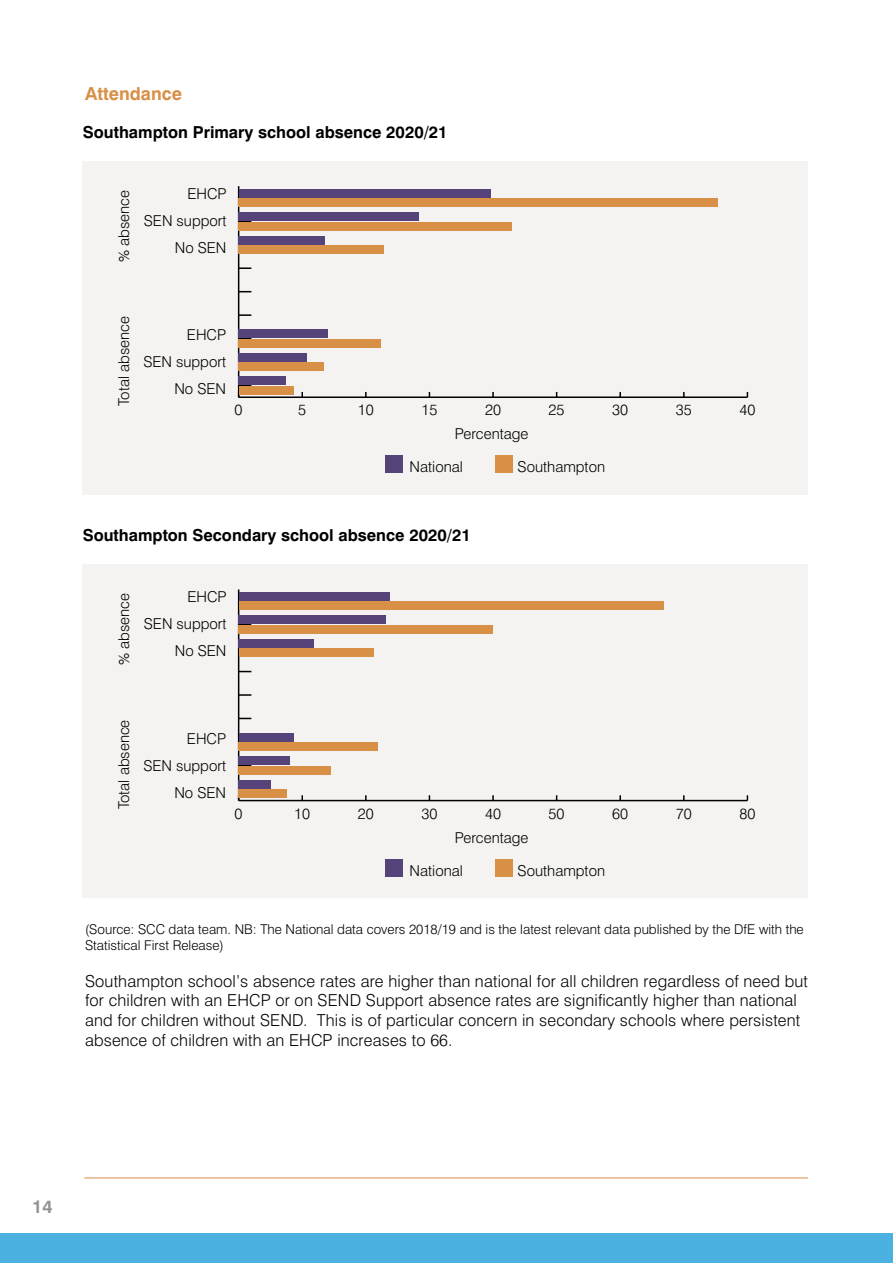
<style>
.page{position:relative;width:893px;height:1263px;background:#fff}
.page>*{position:absolute;margin:0;border:0;box-sizing:border-box;transform-origin:0 0}
.t1{font:700 18px "Swiss 721 BT";color:#d89047}
.t2{font:700 18px "Swiss 721 BT";color:#939393}
.t3{font:300 16.5px/19.8px "Swiss 721 BT";letter-spacing:.01em;color:#000}
.t4{font:700 16.5px "Swiss 721 BT";color:#000}
.t5{font:300 15px/27px "Swiss 721 BT";color:#000;text-align:right}
.t6{font:300 13.5px/16.2px "Swiss 721 BT";color:#000}
</style>
<div class="page">
<div style="left:0;top:1233px;width:893px;height:30px;background:#4bb1e0"></div>
<hr style="left:84px;top:1177px;width:724px;height:1px;background:#d89047">
<div style="left:83px;top:161px;width:725px;height:333px;background:#f4f3f1"></div>
<div style="left:495px;top:456px;width:18px;height:17px;background:#d89047"></div>
<div style="left:385px;top:456px;width:18px;height:17px;background:#55437a"></div>
<hr style="left:239px;top:396px;width:508px;height:2px;background:#000">
<hr style="left:238px;top:186px;width:1px;height:211px;background:#000">
<svg style="left:239px;top:385px;width:12px;height:1px"></svg>
<svg style="left:239px;top:338px;width:12px;height:1px"></svg>
<svg style="left:239px;top:314px;width:12px;height:2px"></svg>
<svg style="left:239px;top:291px;width:12px;height:1px"></svg>
<svg style="left:239px;top:267px;width:12px;height:2px"></svg>
<svg style="left:239px;top:244px;width:12px;height:1px"></svg>
<svg style="left:239px;top:221px;width:12px;height:1px"></svg>
<svg style="left:239px;top:197px;width:12px;height:1px"></svg>
<div style="left:239px;top:198px;width:479px;height:9px;background:#d89047"></div>
<div style="left:239px;top:222px;width:273px;height:8px;background:#d89047"></div>
<div style="left:239px;top:245px;width:145px;height:9px;background:#d89047"></div>
<div style="left:239px;top:339px;width:142px;height:8px;background:#d89047"></div>
<div style="left:239px;top:362px;width:85px;height:9px;background:#d89047"></div>
<div style="left:239px;top:386px;width:54px;height:8px;background:#d89047"></div>
<div style="left:239px;top:189px;width:251px;height:8px;background:#55437a"></div>
<div style="left:239px;top:212px;width:180px;height:9px;background:#55437a"></div>
<div style="left:239px;top:236px;width:86px;height:8px;background:#55437a"></div>
<div style="left:239px;top:330px;width:89px;height:8px;background:#55437a"></div>
<div style="left:239px;top:353px;width:68px;height:9px;background:#55437a"></div>
<div style="left:239px;top:377px;width:47px;height:8px;background:#55437a"></div>
<div style="left:83px;top:564px;width:725px;height:334px;background:#f4f3f1"></div>
<div style="left:495px;top:859px;width:18px;height:17px;background:#d89047"></div>
<div style="left:385px;top:859px;width:18px;height:17px;background:#55437a"></div>
<hr style="left:239px;top:800px;width:508px;height:1px;background:#000">
<hr style="left:238px;top:589px;width:1px;height:211px;background:#000">
<svg style="left:239px;top:788px;width:12px;height:1px"></svg>
<svg style="left:239px;top:765px;width:12px;height:1px"></svg>
<svg style="left:239px;top:741px;width:12px;height:1px"></svg>
<svg style="left:239px;top:718px;width:12px;height:1px"></svg>
<svg style="left:239px;top:694px;width:12px;height:2px"></svg>
<svg style="left:239px;top:671px;width:12px;height:1px"></svg>
<svg style="left:239px;top:624px;width:12px;height:1px"></svg>
<svg style="left:239px;top:601px;width:12px;height:1px"></svg>
<div style="left:239px;top:602px;width:424px;height:8px;background:#d89047"></div>
<div style="left:239px;top:625px;width:254px;height:8px;background:#d89047"></div>
<div style="left:239px;top:648px;width:134px;height:9px;background:#d89047"></div>
<div style="left:239px;top:742px;width:139px;height:9px;background:#d89047"></div>
<div style="left:239px;top:766px;width:92px;height:8px;background:#d89047"></div>
<div style="left:239px;top:789px;width:48px;height:9px;background:#d89047"></div>
<div style="left:239px;top:592px;width:150px;height:9px;background:#55437a"></div>
<div style="left:239px;top:616px;width:147px;height:8px;background:#55437a"></div>
<div style="left:239px;top:639px;width:75px;height:9px;background:#55437a"></div>
<div style="left:239px;top:733px;width:54px;height:8px;background:#55437a"></div>
<div style="left:239px;top:756px;width:51px;height:9px;background:#55437a"></div>
<div style="left:239px;top:780px;width:32px;height:8px;background:#55437a"></div>
<p class="t1" style="left:85px;top:82px;width:98px">Attendance</p>
<p class="t4" style="left:83px;top:122px;width:366px">Southampton Primary school absence 2020/21</p>
<p class="t5" style="left:110px;top:262px;width:73px;rotate:-90deg">% absence</p>
<p class="t5" style="left:144px;top:180px;width:84px">EHCP<br>SEN support<br>No SEN</p>
<p class="t5" style="left:110px;top:406px;width:91px;rotate:-90deg">Total absence</p>
<p class="t5" style="left:143px;top:321px;width:84px">EHCP<br>SEN support<br>No SEN</p>
<p class="t5" style="left:235px;top:396px;width:9px">0</p>
<p class="t5" style="left:298px;top:396px;width:9px">5</p>
<p class="t5" style="left:358px;top:396px;width:17px">10</p>
<p class="t5" style="left:421px;top:396px;width:17px">15</p>
<p class="t5" style="left:485px;top:396px;width:17px">20</p>
<p class="t5" style="left:549px;top:396px;width:17px">25</p>
<p class="t5" style="left:612px;top:396px;width:17px">30</p>
<p class="t5" style="left:676px;top:396px;width:17px">35</p>
<p class="t5" style="left:739px;top:396px;width:17px">40</p>
<p class="t5" style="left:410px;top:417px;width:120px;line-height:33px;text-align:left;text-indent:45px">Percentage<br>National</p>
<p class="t5" style="left:518px;top:453px;width:89px">Southampton</p>
<p class="t4" style="left:83px;top:525px;width:389px">Southampton Secondary school absence 2020/21</p>
<p class="t5" style="left:110px;top:665px;width:73px;rotate:-90deg">% absence</p>
<p class="t5" style="left:144px;top:583px;width:84px">EHCP<br>SEN support<br>No SEN</p>
<p class="t5" style="left:110px;top:809px;width:91px;rotate:-90deg">Total absence</p>
<p class="t5" style="left:143px;top:724px;width:84px">EHCP<br>SEN support<br>No SEN</p>
<p class="t5" style="left:235px;top:800px;width:9px">0</p>
<p class="t5" style="left:294px;top:800px;width:17px">10</p>
<p class="t5" style="left:358px;top:800px;width:17px">20</p>
<p class="t5" style="left:421px;top:800px;width:17px">30</p>
<p class="t5" style="left:485px;top:800px;width:17px">40</p>
<p class="t5" style="left:549px;top:800px;width:17px">50</p>
<p class="t5" style="left:612px;top:800px;width:17px">60</p>
<p class="t5" style="left:676px;top:800px;width:17px">70</p>
<p class="t5" style="left:739px;top:800px;width:17px">80</p>
<p class="t5" style="left:410px;top:821px;width:120px;line-height:33px;text-align:left;text-indent:45px">Percentage<br>National</p>
<p class="t5" style="left:518px;top:856px;width:89px">Southampton</p>
<p class="t6" style="left:85px;top:921px;width:720px">(Source: SCC data team. NB: The National data covers 2018/19 and is the latest relevant data published by the DfE with the<br>Statistical First Release)</p>
<p class="t3" style="left:85px;top:971px;width:724px">Southampton school’s absence rates are higher than national for all children regardless of need but for children with an EHCP or on SEND Support absence rates are significantly higher than national and for children without SEND. This is of particular concern in secondary schools where persistent absence of children with an EHCP increases to 66.</p>
<p class="t2" style="left:32px;top:1195px;width:22px">14</p>
</div>
